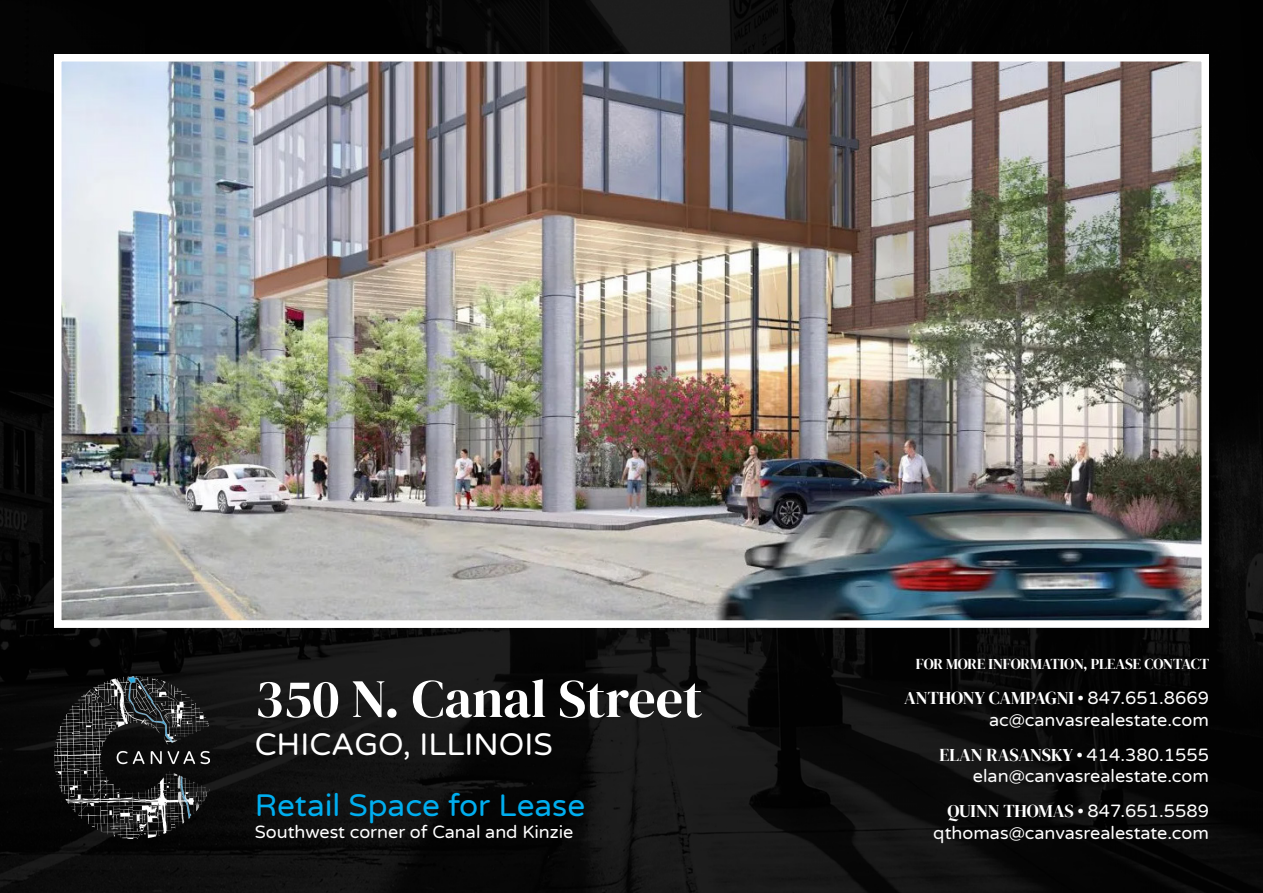
<style>
.page{position:relative;width:1263px;height:893px;background:#fff}
.page>*{position:absolute;margin:0;border:0;box-sizing:border-box;transform-origin:0 0}
.t1{font:54px "DM Serif Display";color:#fff}
.t2{font:31.5px "Varela Round";color:#00aeef}
.t3{font:31.5px "Varela Round";color:#fff}
.t4{font:18px "Varela Round";color:#fff}
.t5{font:18px "DM Serif Display";letter-spacing:-.005em;color:#fff}
.t6{font:15px "DM Serif Display";letter-spacing:-.01em;color:#fff}
.s1{font-family:"Varela Round"}
</style>
<div class="page">
<img style="left:0;top:0;width:1263px;height:893px">
<img style="left:63px;top:63px;width:1137px;height:556px">
<div style="left:54px;top:54px;width:1155px;height:574px;border:8px solid #fff"></div>
<img style="left:54px;top:677px;width:156px;height:162px">
<h1 class="t1" style="left:255px;top:667px;width:449px">350 N. Canal Street</h1>
<h2 class="t3" style="left:255px;top:722px;width:300px">CHICAGO, ILLINOIS</h2>
<h2 class="t2" style="left:255px;top:784px;width:332px">Retail Space for Lease</h2>
<p class="t4" style="left:255px;top:819px;width:320px">Southwest corner of Canal and Kinzie</p>
<p class="t6" style="left:916px;top:655px;width:295px">FOR MORE INFORMATION, PLEASE CONTACT</p>
<p class="t5" style="left:904px;top:687px;width:306px">ANTHONY CAMPAGNI • <span class="s1">847.651.8669</span></p>
<p class="t4" style="left:989px;top:707px;width:221px">ac@canvasrealestate.com</p>
<p class="t5" style="left:939px;top:744px;width:271px">ELAN RASANSKY • <span class="s1">414.380.1555</span></p>
<p class="t4" style="left:973px;top:764px;width:237px">elan@canvasrealestate.com</p>
<p class="t5" style="left:947px;top:801px;width:263px">QUINN THOMAS • <span class="s1">847.651.5589</span></p>
<p class="t4" style="left:933px;top:820px;width:277px">qthomas@canvasrealestate.com</p>
</div>
